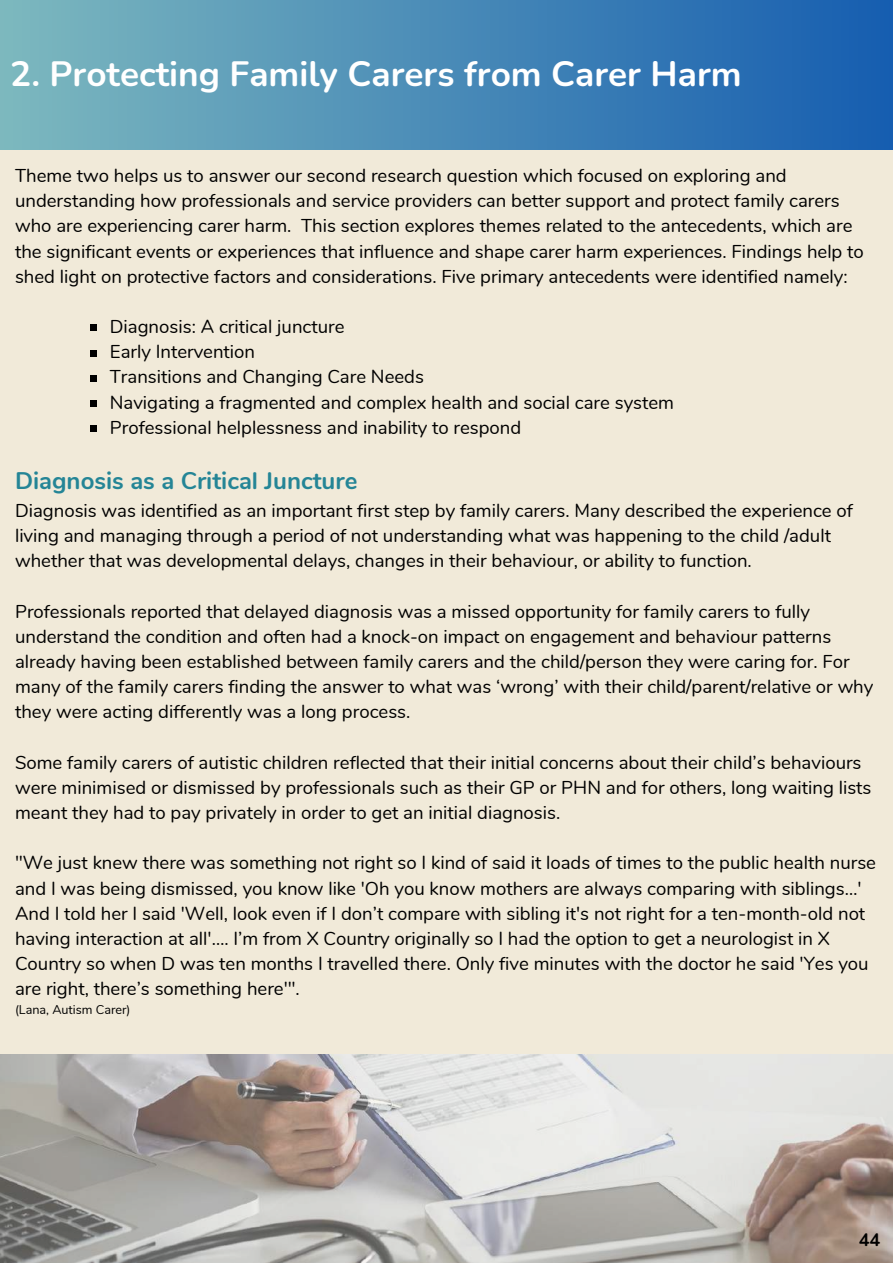
<style>
.page{position:relative;width:893px;height:1264px;background:#fff}
.page>*{position:absolute;margin:0;border:0;box-sizing:border-box;transform-origin:0 0}
.t1{font:700 35.1px "Nunito";color:#fff}
.t2{font:700 24px "Nunito";color:#248596}
.t3{font:18.6px/25.2px "Nunito";color:#000}
.t4{font:700 18px "Nunito";color:#000}
.t5{font:12.6px "Nunito";color:#000}
</style>
<div class="page">
<div style="left:0;top:0;width:892px;height:1262px;background:#f1ead9"></div>
<svg style="left:91px;top:325px;width:6px;height:6px"></svg>
<svg style="left:91px;top:350px;width:6px;height:6px"></svg>
<svg style="left:91px;top:375px;width:6px;height:6px"></svg>
<svg style="left:91px;top:400px;width:6px;height:6px"></svg>
<div style="left:91px;top:425px;width:6px;height:7px;background:#000"></div>
<div style="left:0;top:0;width:892px;height:150px;background:linear-gradient(to right,#7db9be,#165db0)"></div>
<img style="left:0;top:1054px;width:892px;height:208px">
<h1 class="t1" style="left:10px;top:50px;width:732px">2. Protecting Family Carers from Carer Harm</h1>
<p class="t3" style="left:15px;top:163px;width:850px">Theme two helps us to answer our second research question which focused on exploring and understanding how professionals and service providers can better support and protect family carers who are experiencing carer harm. This section explores themes related to the antecedents, which are the significant events or experiences that influence and shape carer harm experiences. Findings help to shed light on protective factors and considerations. Five primary antecedents were identified namely:</p>
<p class="t3" style="left:110px;top:314px;width:565px">Diagnosis: A critical juncture<br>Early Intervention<br>Transitions and Changing Care Needs<br>Navigating a fragmented and complex health and social care system Professional helplessness and inability to respond</p>
<p class="t2" style="left:15px;top:465px;width:344px">Diagnosis as a Critical Juncture</p>
<p class="t3" style="left:15px;top:498px;width:839px">Diagnosis was identified as an important first step by family carers. Many described the experience of living and managing through a period of not understanding what was happening to the child /adult whether that was developmental delays, changes in their behaviour, or ability to function.</p>
<p class="t3" style="left:15px;top:599px;width:859px">Professionals reported that delayed diagnosis was a missed opportunity for family carers to fully understand the condition and often had a knock-on impact on engagement and behaviour patterns already having been established between family carers and the child/person they were caring for. For many of the family carers finding the answer to what was ‘wrong’ with their child/parent/relative or why they were acting differently was a long process.</p>
<p class="t3" style="left:15px;top:750px;width:857px">Some family carers of autistic children reflected that their initial concerns about their child’s behaviours were minimised or dismissed by professionals such as their GP or PHN and for others, long waiting lists meant they had to pay privately in order to get an initial diagnosis.</p>
<p class="t3" style="left:15px;top:850px;width:862px">"We just knew there was something not right so I kind of said it loads of times to the public health nurse and I was being dismissed, you know like 'Oh you know mothers are always comparing with siblings…' And I told her I said 'Well, look even if I don’t compare with sibling it's not right for a ten-month-old not having interaction at all'…. I’m from X Country originally so I had the option to get a neurologist in X Country so when D was ten months I travelled there. Only five minutes with the doctor he said 'Yes you are right, there’s something here'".</p>
<p class="t5" style="left:15px;top:1001px;width:117px">(Lana, Autism Carer)</p>
<p class="t4" style="left:858px;top:1228px;width:23px">44</p>
</div>
